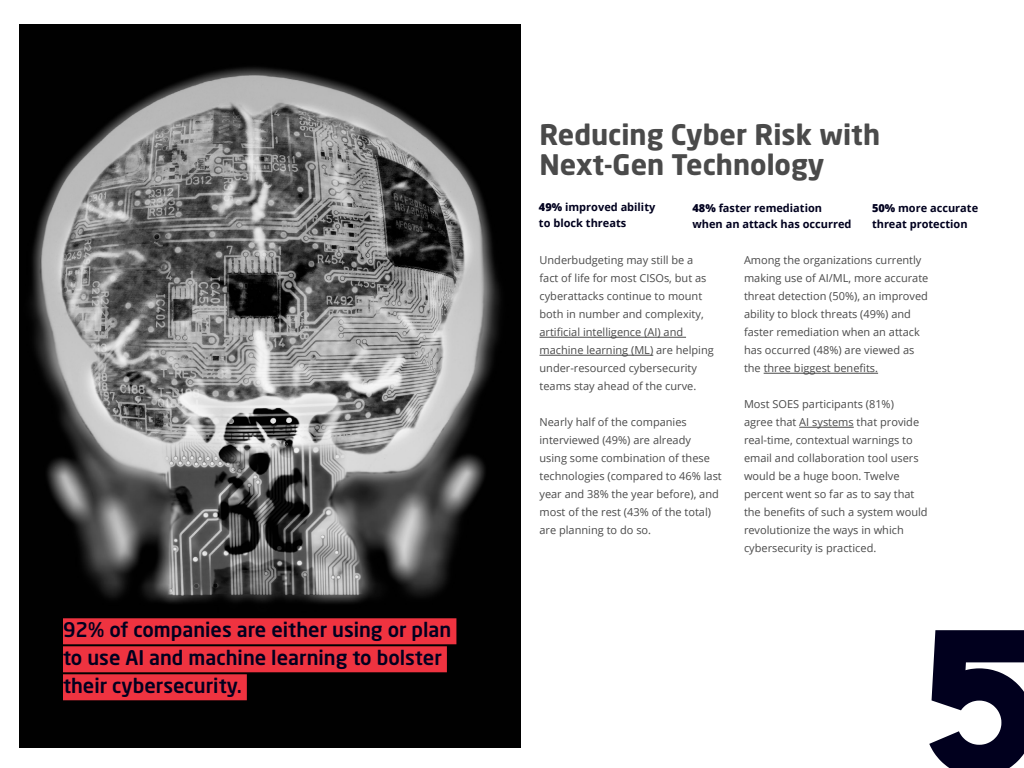
<style>
.page{position:relative;width:1024px;height:768px;background:#fff}
.page>*{position:absolute;margin:0;border:0;box-sizing:border-box;transform-origin:0 0}
.t1{font:700 28px/30px "Neo Sans W1 G";color:#4a4a4a}
.t2{font:500 20px/28px "Neo Sans W1 G";color:#01001e}
.t3{font:11px/18px "Open Sans";color:#4a4a4a}
.t4{font:700 11px/16px "Open Sans";color:#01001e}
.s1{font-weight:800}
</style>
<div class="page">
<img style="left:20px;top:25px;width:500px;height:722px">
<hr style="left:540px;top:337px;width:146px;height:1px;background:#4a4a4a">
<hr style="left:540px;top:355px;width:113px;height:1px;background:#4a4a4a">
<hr style="left:764px;top:373px;width:114px;height:1px;background:#4a4a4a">
<hr style="left:799px;top:427px;width:55px;height:1px;background:#4a4a4a">
<div style="left:63px;top:618px;width:393px;height:26px;background:#ef3340"></div>
<div style="left:63px;top:646px;width:384px;height:26px;background:#ef3340"></div>
<div style="left:63px;top:674px;width:184px;height:26px;background:#ef3340"></div>
<svg style="left:929px;top:630px;width:95px;height:138px"></svg>
<h2 class="t2" style="left:63px;top:618px;width:390px">92% of companies are either using or plan to use AI and machine learning to bolster their cybersecurity.</h2>
<h1 class="t1" style="left:540px;top:121px;width:342px">Reducing Cyber Risk with<br>Next-Gen Technology</h1>
<p class="t4" style="left:872px;top:202px;width:108px"><span class="s1">50%</span> more accurate threat protection</p>
<p class="t4" style="left:539px;top:201px;width:118px"><span class="s1">49%</span> improved ability to block threats</p>
<p class="t4" style="left:693px;top:202px;width:161px"><span class="s1">48%</span> faster remediation when an attack has occurred</p>
<p class="t3" style="left:540px;top:253px;width:176px">Underbudgeting may still be a fact of life for most CISOs, but as cyberattacks continue to mount both in number and complexity, artificial intelligence (AI) and machine learning (ML) are helping under-resourced cybersecurity teams stay ahead of the curve.</p>
<p class="t3" style="left:540px;top:415px;width:184px">Nearly half of the companies interviewed (49%) are already<br>using some combination of these technologies (compared to 46% last year and 38% the year before), and most of the rest (43% of the total) are planning to do so.</p>
<p class="t3" style="left:744px;top:253px;width:186px">Among the organizations currently making use of AI/ML, more accurate threat detection (50%), an improved ability to block threats (49%) and faster remediation when an attack has occurred (48%) are viewed as the three biggest benefits.</p>
<p class="t3" style="left:744px;top:397px;width:185px">Most SOES participants (81%)<br>agree that AI systems that provide real-time, contextual warnings to email and collaboration tool users would be a huge boon. Twelve percent went so far as to say that the benefits of such a system would revolutionize the ways in which cybersecurity is practiced.</p>
</div>
